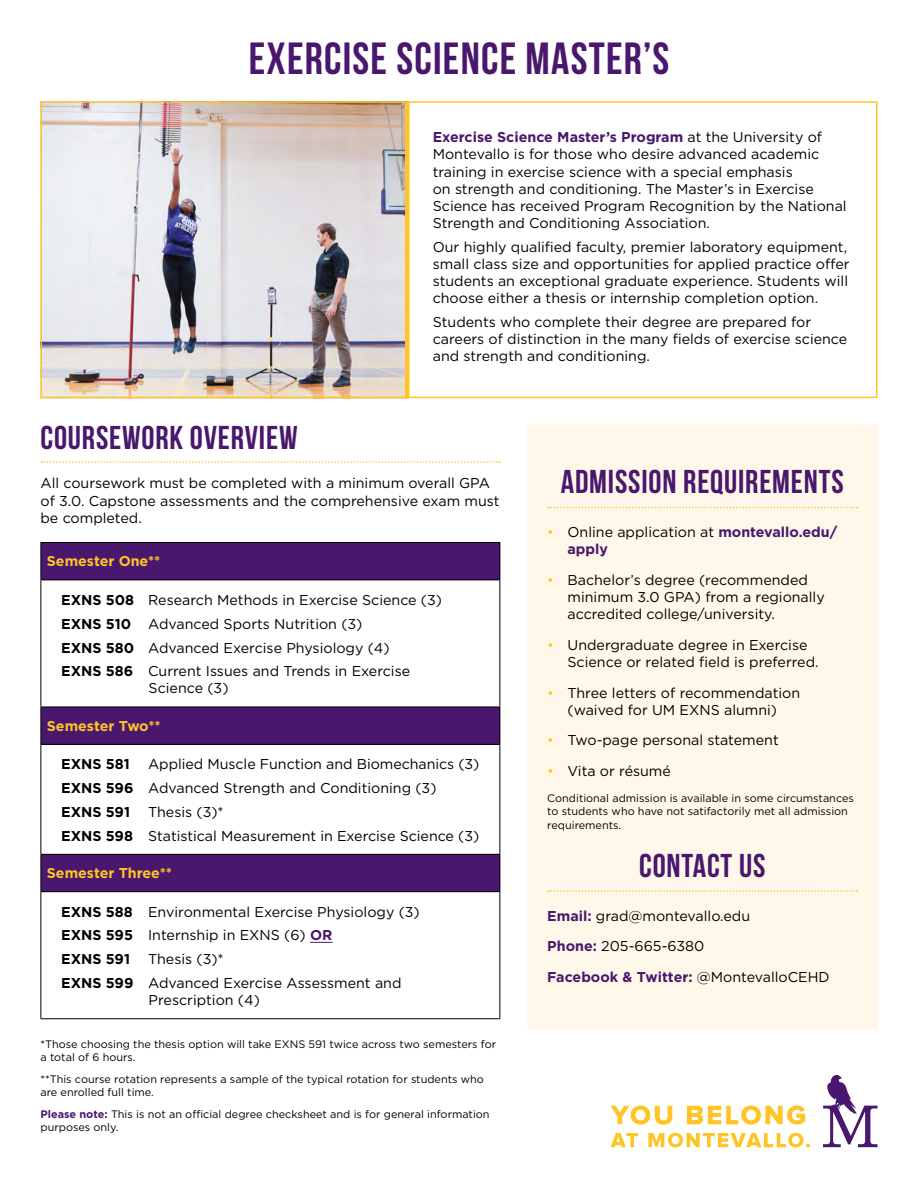
<style>
.page{position:relative;width:918px;height:1188px;background:#fff}
.page>*{position:absolute;margin:0;border:0;box-sizing:border-box;transform-origin:0 0}
.t1{font:700 45px "Bebas Neue";letter-spacing:.025em;color:#49176d}
.t2{font:700 33px "Bebas Neue";letter-spacing:.025em;color:#49176d}
.t3{font:14.25px/17.1px "Gotham";color:#000}
.t4{font:700 14.25px "Gotham";color:#ffc425}
.t5{font:700 14.25px "Gotham";color:#000}
.t6{font:700 14.25px "Gotham";color:#49176d}
.t7{font:10.8px/13px "Gotham";color:#000}
.s1{font-weight:700;color:#49176d}
.s2{font-weight:700}
.s3{color:#ffc425}
</style>
<div class="page">
<div style="left:527px;top:424px;width:351px;height:605px;background:#fff8ea"></div>
<img style="left:43px;top:104px;width:362px;height:291px">
<svg style="left:41px;top:461px;width:459px;height:2px"></svg>
<svg style="left:548px;top:890px;width:309px;height:2px"></svg>
<svg style="left:548px;top:507px;width:309px;height:1px"></svg>
<div style="left:40px;top:101px;width:838px;height:297px;border:2px solid #ffc425"></div>
<div style="left:405px;top:102px;width:5px;height:296px;background:#ffc425"></div>
<div style="left:41px;top:542px;width:459px;height:38px;background:#49176d"></div>
<div style="left:41px;top:707px;width:459px;height:37px;background:#49176d"></div>
<div style="left:41px;top:854px;width:459px;height:38px;background:#49176d"></div>
<hr style="left:40px;top:542px;width:460px;height:1px;background:#000">
<hr style="left:40px;top:543px;width:1px;height:37px;background:#000">
<hr style="left:500px;top:543px;width:1px;height:37px;background:#000">
<hr style="left:40px;top:580px;width:460px;height:1px;background:#000">
<hr style="left:40px;top:580px;width:1px;height:127px;background:#000">
<hr style="left:500px;top:580px;width:1px;height:127px;background:#000">
<hr style="left:40px;top:707px;width:460px;height:1px;background:#000">
<hr style="left:40px;top:707px;width:1px;height:37px;background:#000">
<hr style="left:500px;top:707px;width:1px;height:37px;background:#000">
<hr style="left:40px;top:744px;width:460px;height:1px;background:#000">
<hr style="left:40px;top:745px;width:1px;height:109px;background:#000">
<hr style="left:500px;top:745px;width:1px;height:109px;background:#000">
<hr style="left:40px;top:854px;width:460px;height:1px;background:#000">
<hr style="left:40px;top:855px;width:1px;height:36px;background:#000">
<hr style="left:500px;top:855px;width:1px;height:36px;background:#000">
<hr style="left:40px;top:891px;width:460px;height:1px;background:#000">
<hr style="left:40px;top:892px;width:1px;height:126px;background:#000">
<hr style="left:500px;top:892px;width:1px;height:126px;background:#000">
<hr style="left:40px;top:1018px;width:460px;height:1px;background:#000">
<svg style="left:310px;top:942px;width:23px;height:1px"></svg>
<svg style="left:823px;top:1075px;width:55px;height:72px"></svg>
<svg style="left:610px;top:1105px;width:62px;height:20px"></svg>
<svg style="left:687px;top:1105px;width:118px;height:20px"></svg>
<svg style="left:611px;top:1133px;width:27px;height:14px"></svg>
<svg style="left:648px;top:1133px;width:162px;height:14px"></svg>
<h1 class="t1" style="left:249px;top:34px;width:422px">EXERCISE SCIENCE MASTER’S</h1>
<p class="t3" style="left:433px;top:128px;width:415px"><span class="s1">Exercise Science Master’s Program</span> at the University of Montevallo is for those who desire advanced academic training in exercise science with a special emphasis<br>on strength and conditioning. The Master’s in Exercise Science has received Program Recognition by the National Strength and Conditioning Association.</p>
<p class="t3" style="left:433px;top:238px;width:418px">Our highly qualifed faculty, premier laboratory equipment, small class size and opportunities for applied practice ofer students an exceptional graduate experience. Students will choose either a thesis or internship completion option.</p>
<p class="t3" style="left:433px;top:313px;width:416px">Students who complete their degree are prepared for careers of distinction in the many felds of exercise science and strength and conditioning.</p>
<h1 class="t2" style="left:40px;top:420px;width:259px">COURSEWORK OVERVIEW</h1>
<p class="t3" style="left:40px;top:475px;width:451px">All coursework must be completed with a minimum overall GPA</p>
<p class="t3" style="left:40px;top:492px;width:461px">of 3.0. Capstone assessments and the comprehensive exam must be completed.</p>
<p class="t4" style="left:47px;top:553px;width:115px">Semester One**</p>
<p class="t3" style="left:61px;top:588px;width:382px;line-height:23.9px"><span class="s2">EXNS 508</span> Research Methods in Exercise Science (3)<br><span class="s2">EXNS 510</span> Advanced Sports Nutrition (3)<br><span class="s2">EXNS 580</span> Advanced Exercise Physiology (4)<br><span class="s2">EXNS 586</span> Current Issues and Trends in Exercise</p>
<p class="t3" style="left:149px;top:680px;width:81px">Science (3)</p>
<p class="t4" style="left:47px;top:718px;width:115px">Semester Two**</p>
<p class="t5" style="left:61px;top:756px;width:70px">EXNS 581</p>
<p class="t3" style="left:61px;top:752px;width:420px;line-height:23.9px;text-indent:87px">Applied Muscle Function and Biomechanics (3)<br><span class="s2">EXNS 596</span> Advanced Strength and Conditioning (3)<br><span class="s2">EXNS 591</span></p>
<p class="t3" style="left:61px;top:800px;width:420px;line-height:23.9px;text-indent:87px">Thesis (3)*<br><span class="s2">EXNS 598</span> Statistical Measurement in Exercise Science (3)</p>
<p class="t4" style="left:47px;top:865px;width:127px">Semester Three**</p>
<p class="t3" style="left:61px;top:899px;width:360px;line-height:23.9px"><span class="s2">EXNS 588</span> Environmental Exercise Physiology (3)<br><span class="s2">EXNS 595</span> Internship in EXNS (6) <span class="s1">OR<br></span><span class="s2">EXNS 591</span></p>
<p class="t3" style="left:61px;top:947px;width:342px;line-height:23.9px;text-indent:87px">Thesis (3)*<br><span class="s2">EXNS 599</span> Advanced Exercise Assessment and</p>
<p class="t3" style="left:149px;top:991px;width:113px">Prescription (4)</p>
<p class="t7" style="left:40px;top:1038px;width:457px">*Those choosing the thesis option will take EXNS 591 twice across two semesters for a total of 6 hours.</p>
<p class="t7" style="left:40px;top:1072px;width:445px">**This course rotation represents a sample of the typical rotation for students who are enrolled full time.</p>
<p class="t7" style="left:40px;top:1107px;width:451px"><span class="s1">Please note:</span> This is not an ofcial degree checksheet and is for general information purposes only.</p>
<p class="t2" style="left:561px;top:464px;width:285px">ADMISSION REQUIREMENTS</p>
<p class="t3" style="left:547px;top:523px;width:292px"><span class="s3">•</span> Online application at <span class="s1">montevallo.edu/</span></p>
<p class="t6" style="left:568px;top:541px;width:42px">apply</p>
<p class="t3" style="left:568px;top:571px;width:259px;text-indent:-20px"><span class="s3">•</span> Bachelor’s degree (recommended minimum 3.0 GPA) from a regionally accredited college/university.</p>
<p class="t3" style="left:568px;top:636px;width:253px;text-indent:-20px"><span class="s3">•</span> Undergraduate degree in Exercise<br>Science or related feld is preferred.</p>
<p class="t3" style="left:547px;top:684px;width:254px;text-align:center"><span class="s3">•</span> Three letters of recommendation (waived for UM EXNS alumni)</p>
<p class="t3" style="left:547px;top:731px;width:233px"><span class="s3">•</span> Two-page personal statement</p>
<p class="t3" style="left:547px;top:762px;width:125px"><span class="s3">•</span> Vita or résumé</p>
<p class="t7" style="left:547px;top:792px;width:308px">Conditional admission is available in some circumstances to students who have not satifactorily met all admission requirements.</p>
<p class="t2" style="left:639px;top:847px;width:128px">CONTACT US</p>
<p class="t3" style="left:547px;top:900px;width:284px;line-height:30.6px"><span class="s1">Email:</span> grad@montevallo.edu<br><span class="s1">Phone:</span> 205-665-6380<br><span class="s1">Facebook &amp; Twitter:</span> @MontevalloCEHD</p>
</div>
